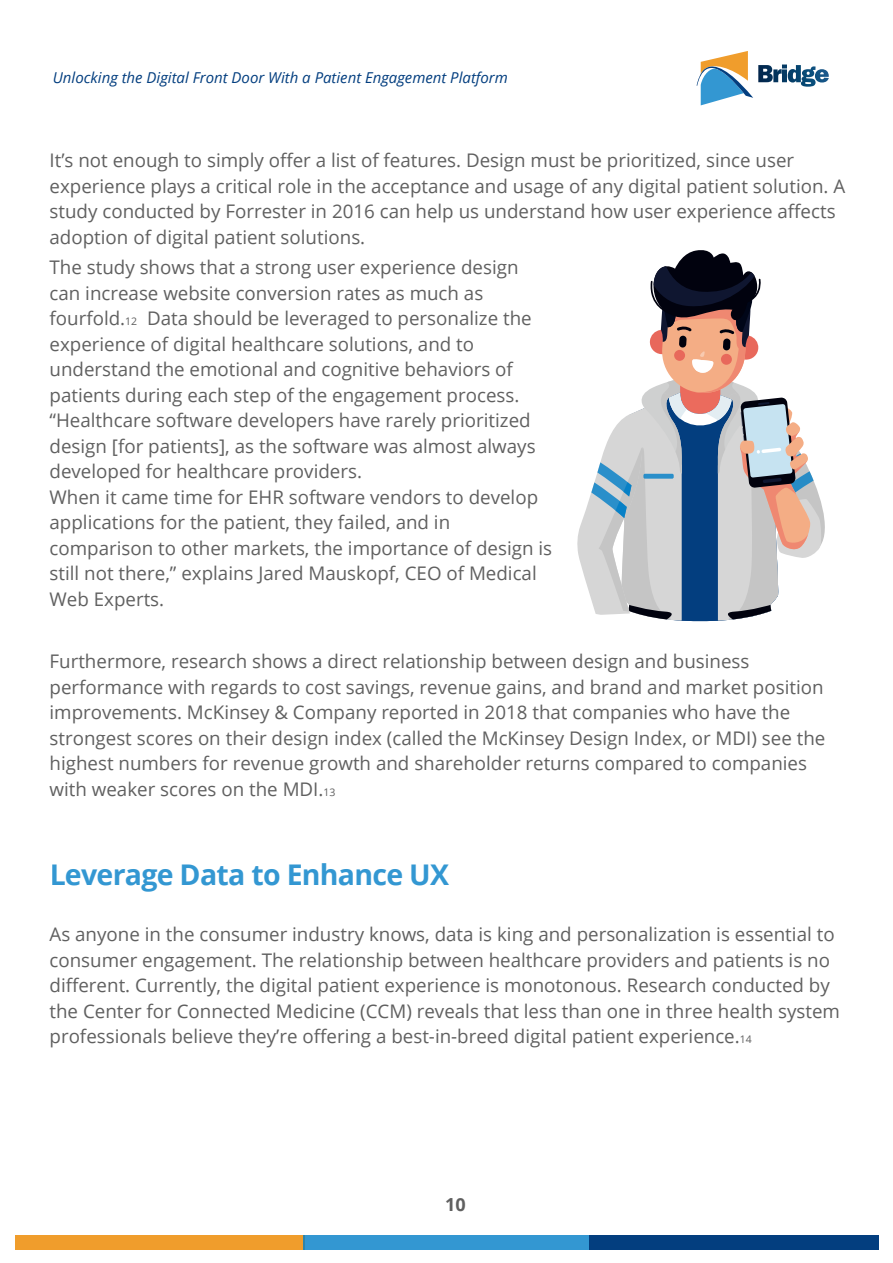
<style>
.page{position:relative;width:893px;height:1263px;background:#fff}
.page>*{position:absolute;margin:0;border:0;box-sizing:border-box;transform-origin:0 0}
.t1{font:700 28.5px "Open Sans";letter-spacing:-.025em;color:#007ec7}
.t2{font:18.75px/25.5px "Open Sans";color:#606060}
.t3{font:700 18px "Open Sans";color:#606060}
.t4{font:italic 15px "Open Sans";color:#033e7f}
.s1{font-size:10.5px}
</style>
<div class="page">
<div style="left:15px;top:1236px;width:289px;height:14px;background:#f09d2c"></div>
<div style="left:303px;top:1236px;width:289px;height:14px;background:#3397d2"></div>
<div style="left:590px;top:1236px;width:289px;height:14px;background:#033e7f"></div>
<svg style="left:577px;top:250px;width:248px;height:371px"></svg>
<svg style="left:697px;top:51px;width:132px;height:54px"></svg>
<p class="t4" style="left:53px;top:67px;width:457px">Unlocking the Digital Front Door With a Patient Engagement Platform</p>
<p class="t2" style="left:50px;top:147px;width:797px">It’s not enough to simply offer a list of features. Design must be prioritized, since user experience plays a critical role in the acceptance and usage of any digital patient solution. A study conducted by Forrester in 2016 can help us understand how user experience affects adoption of digital patient solutions.</p>
<p class="t2" style="left:50px;top:254px;width:504px">The study shows that a strong user experience design can increase website conversion rates as much as fourfold.<span class="s1">12</span> Data should be leveraged to personalize the experience of digital healthcare solutions, and to understand the emotional and cognitive behaviors of patients during each step of the engagement process. “Healthcare software developers have rarely prioritized design [for patients], as the software was almost always developed for healthcare providers.<br>When it came time for EHR software vendors to develop applications for the patient, they failed, and in comparison to other markets, the importance of design is still not there,” explains Jared Mauskopf, CEO of Medical Web Experts.</p>
<p class="t2" style="left:50px;top:648px;width:777px">Furthermore, research shows a direct relationship between design and business performance with regards to cost savings, revenue gains, and brand and market position improvements. McKinsey &amp; Company reported in 2018 that companies who have the strongest scores on their design index (called the McKinsey Design Index, or MDI) see the highest numbers for revenue growth and shareholder returns compared to companies with weaker scores on the MDI.<span class="s1">13</span></p>
<h1 class="t1" style="left:50px;top:854px;width:401px">Leverage Data to Enhance UX</h1>
<p class="t2" style="left:50px;top:921px;width:792px">As anyone in the consumer industry knows, data is king and personalization is essential to consumer engagement. The relationship between healthcare providers and patients is no different. Currently, the digital patient experience is monotonous. Research conducted by the Center for Connected Medicine (CCM) reveals that less than one in three health system professionals believe they’re offering a best-in-breed digital patient experience.<span class="s1">14</span></p>
<p class="t3" style="left:445px;top:1191px;width:22px">10</p>
</div>
